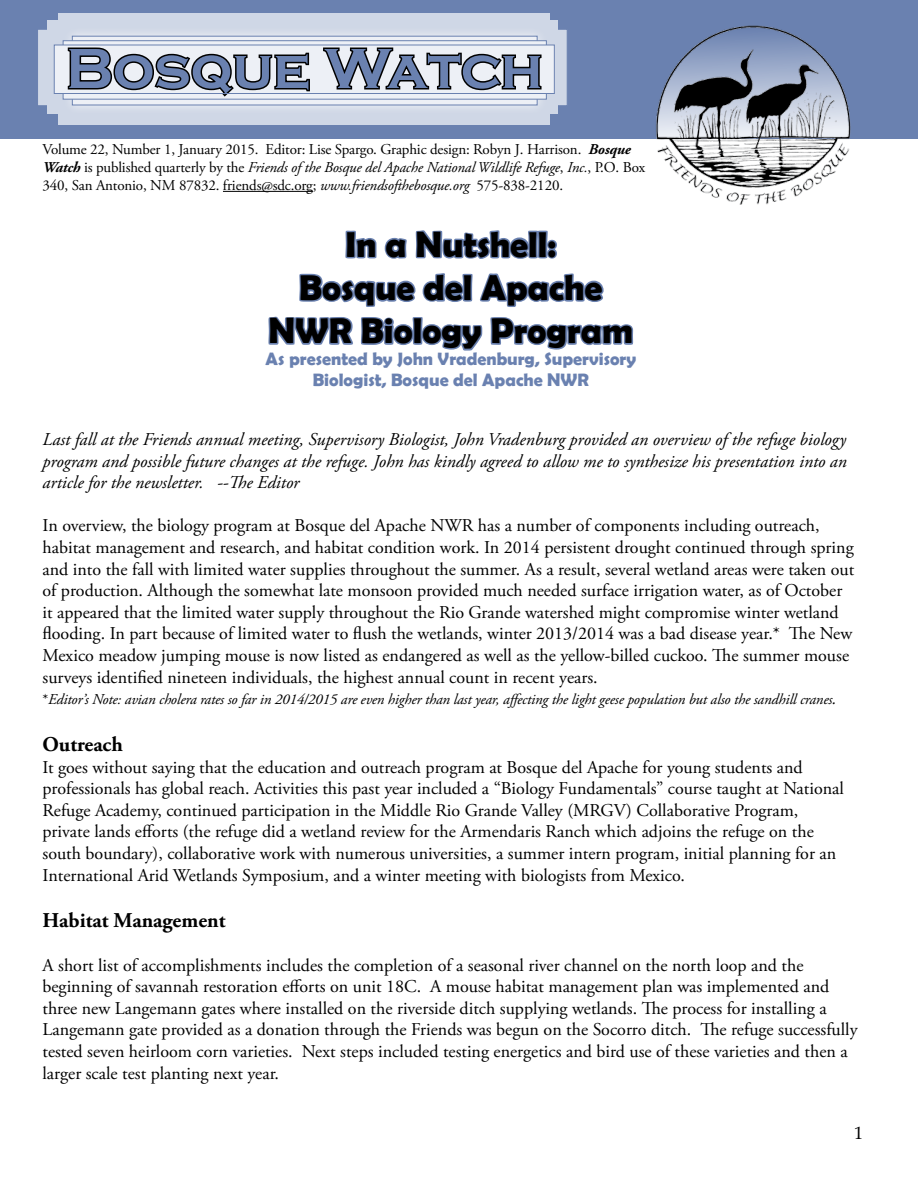
<style>
.page{position:relative;width:918px;height:1188px;background:#fff}
.page>*{position:absolute;margin:0;border:0;box-sizing:border-box;transform-origin:0 0}
.t1{font:700 58.5px "Copperplate Gothic";color:#6a81b0}
.t2{font:700 36px/43.2px "Berlin Sans FB Demi";color:#000;text-align:center}
.t3{font:700 21px "Adobe Garamond Pro";color:#000}
.t4{font:18px/21.6px "Adobe Garamond Pro";color:#000}
.t5{font:italic 18px/21.6px "Adobe Garamond Pro";color:#000;text-align:justify}
.t6{font:700 18px/21.6px "Berlin Sans FB Demi";color:#6a81b0;text-align:center}
.t7{font:18px "Palatino Linotype";color:#000}
.t8{font:15px/18px "Adobe Garamond Pro";letter-spacing:-.01em;color:#000}
.t9{font:italic 15px "Adobe Garamond Pro";letter-spacing:-.01em;color:#000}
.s1{font-weight:700;font-style:italic}
.s2{font-style:italic}
.s3{font-style:normal}
.s4{font-size:18px}
</style>
<div class="page">
<div style="left:0;top:0;width:918px;height:138px;background:#6a81b0"></div>
<img style="left:649px;top:25px;width:206px;height:180px">
<div style="left:37px;top:29px;width:530px;height:77px;background:#cfd7e6;border:1px solid #6a81b0"></div>
<svg style="left:47px;top:21px;width:511px;height:93px"></svg>
<div style="left:58px;top:14px;width:492px;height:111px;background:#cfd7e6"></div>
<div style="left:62px;top:26px;width:485px;height:89px;background:#fff;opacity:.75"></div>
<svg style="left:72px;top:36px;width:465px;height:5px;background:#c5cee0"></svg>
<svg style="left:63px;top:41px;width:484px;height:58px"></svg>
<svg style="left:66px;top:46px;width:569px;height:305px"></svg>
<h1 class="t1" style="left:66px;top:36px;width:479px">Bosque Watch</h1>
<p class="t8" style="left:43px;top:141px;width:604px">Volume 22, Number 1, January 2015. Editor: Lise Spargo. Graphic design: Robyn J. Harrison. <span class="s1">Bosque<br>Watch</span> is published quarterly by the <span class="s2">Friends of the Bosque del Apache National Wildlife Refuge</span>, <span class="s2">Inc.</span>, P.O. Box<br>340, San Antonio, NM 87832. friends@sdc.org; <span class="s2">www.friendsofthebosque.org</span> 575-838-2120.</p>
<h2 class="t2" style="left:268px;top:222px;width:367px">In a Nutshell:<br>Bosque del Apache<br>NWR Biology Program</h2>
<p class="t6" style="left:266px;top:348px;width:372px">As presented by John Vradenburg, Supervisory<br>Biologist, Bosque del Apache NWR</p>
<p class="t5" style="left:43px;top:429px;width:806px">Last fall at the Friends annual meeting, Supervisory Biologist, John Vradenburg provided an overview of the refuge biology program and possible future changes at the refuge. John has kindly agreed to allow me to synthesize his presentation into an article for the newsletter. --The Editor</p>
<p class="t4" style="left:43px;top:516px;width:813px">In overview, the biology program at Bosque del Apache NWR has a number of components including outreach, habitat management and research, and habitat condition work. In 2014 persistent drought continued through spring and into the fall with limited water supplies throughout the summer. As a result, several wetland areas were taken out of production. Although the somewhat late monsoon provided much needed surface irrigation water, as of October it appeared that the limited water supply throughout the Rio Grande watershed might compromise winter wetland flooding. In part because of limited water to flush the wetlands, winter 2013/2014 was a bad disease year.* The New Mexico meadow jumping mouse is now listed as endangered as well as the yellow-billed cuckoo. The summer mouse surveys identified nineteen individuals, the highest annual count in recent years.</p>
<p class="t9" style="left:43px;top:690px;width:796px"><span class="s3">*</span>Editor’s Note: avian cholera rates so far in 2014/2015 are even higher than last year, affecting the light geese population but also the sandhill cranes<span class="s4">.</span></p>
<p class="t3" style="left:43px;top:732px;width:82px">Outreach</p>
<p class="t4" style="left:43px;top:757px;width:803px">It goes without saying that the education and outreach program at Bosque del Apache for young students and professionals has global reach. Activities this past year included a “Biology Fundamentals” course taught at National Refuge Academy, continued participation in the Middle Rio Grande Valley (MRGV) Collaborative Program, private lands efforts (the refuge did a wetland review for the Armendaris Ranch which adjoins the refuge on the south boundary), collaborative work with numerous universities, a summer intern program, initial planning for an International Arid Wetlands Symposium, and a winter meeting with biologists from Mexico.</p>
<p class="t3" style="left:43px;top:909px;width:184px">Habitat Management</p>
<p class="t4" style="left:43px;top:955px;width:817px">A short list of accomplishments includes the completion of a seasonal river channel on the north loop and the beginning of savannah restoration efforts on unit 18C. A mouse habitat management plan was implemented and three new Langemann gates where installed on the riverside ditch supplying wetlands. The process for installing a Langemann gate provided as a donation through the Friends was begun on the Socorro ditch. The refuge successfully tested seven heirloom corn varieties. Next steps included testing energetics and bird use of these varieties and then a larger scale test planting next year.</p>
<p class="t7" style="left:854px;top:1121px;width:10px">1</p>
</div>
